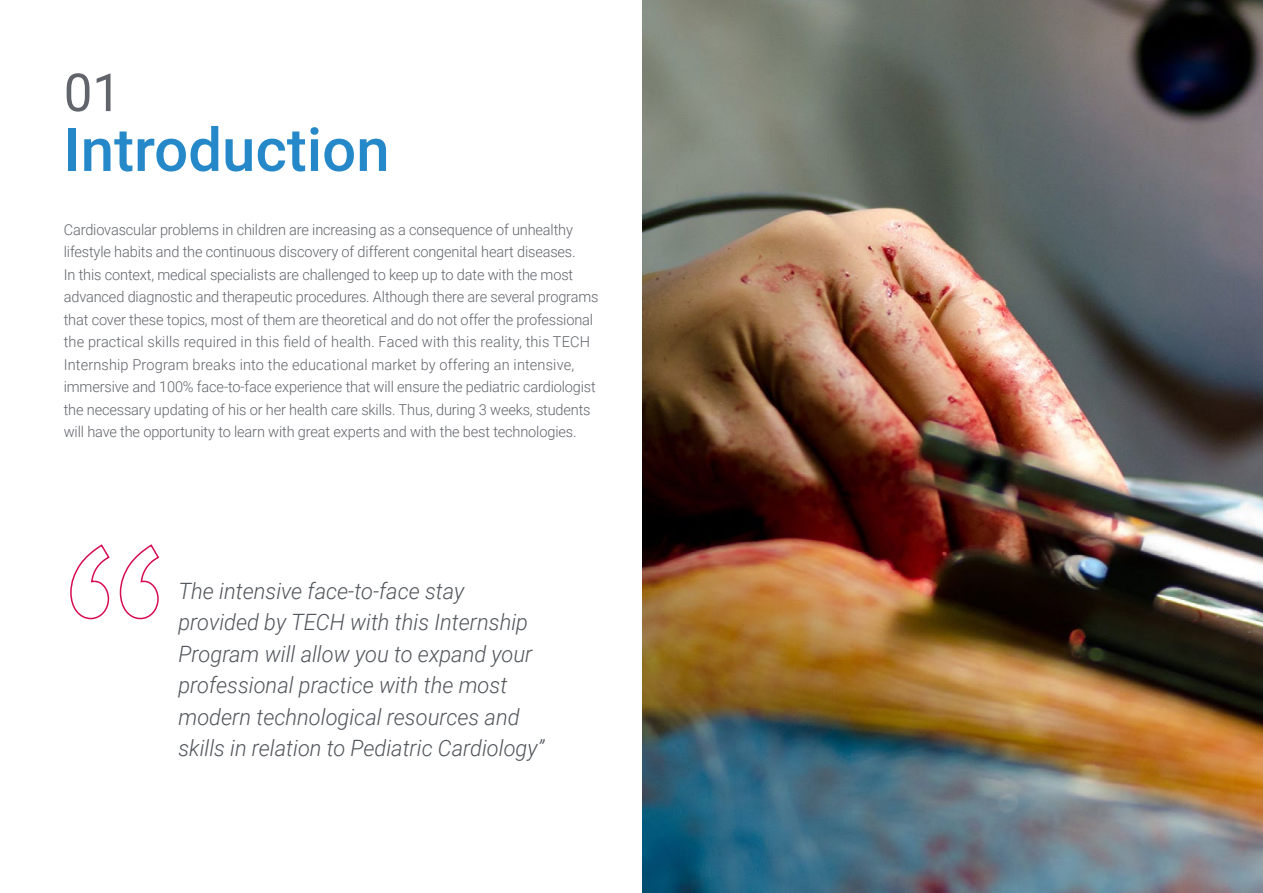
<style>
.page{position:relative;width:1263px;height:893px;background:#fff}
.page>*{position:absolute;margin:0;border:0;box-sizing:border-box;transform-origin:0 0}
.t1{font:500 60px "Roboto";color:#2488c9}
.t2{font:52.5px "Roboto";color:#61646a}
.t3{font:italic 300 22.5px/31.5px "Roboto";color:#52555b}
.t4{font:300 15px/22.5px "Roboto";letter-spacing:-.01em;color:#61646a}
</style>
<div class="page">
<svg style="left:70px;top:544px;width:90px;height:76px"></svg>
<img style="left:642px;top:0;width:621px;height:893px">
<h2 class="t2" style="left:64px;top:56px;width:59px">01</h2>
<h1 class="t1" style="left:64px;top:108px;width:327px">Introduction</h1>
<p class="t4" style="left:64px;top:217px;width:536px">Cardiovascular problems in children are increasing as a consequence of unhealthy lifestyle habits and the continuous discovery of different congenital heart diseases.<br>In this context, medical specialists are challenged to keep up to date with the most advanced diagnostic and therapeutic procedures. Although there are several programs that cover these topics, most of them are theoretical and do not offer the professional the practical skills required in this field of health. Faced with this reality, this TECH Internship Program breaks into the educational market by offering an intensive, immersive and 100% face-to-face experience that will ensure the pediatric cardiologist the necessary updating of his or her health care skills. Thus, during 3 weeks, students will have the opportunity to learn with great experts and with the best technologies.</p>
<h3 class="t3" style="left:178px;top:574px;width:367px">The intensive face-to-face stay provided by TECH with this Internship Program will allow you to expand your professional practice with the most modern technological resources and skills in relation to Pediatric Cardiology”</h3>
</div>
